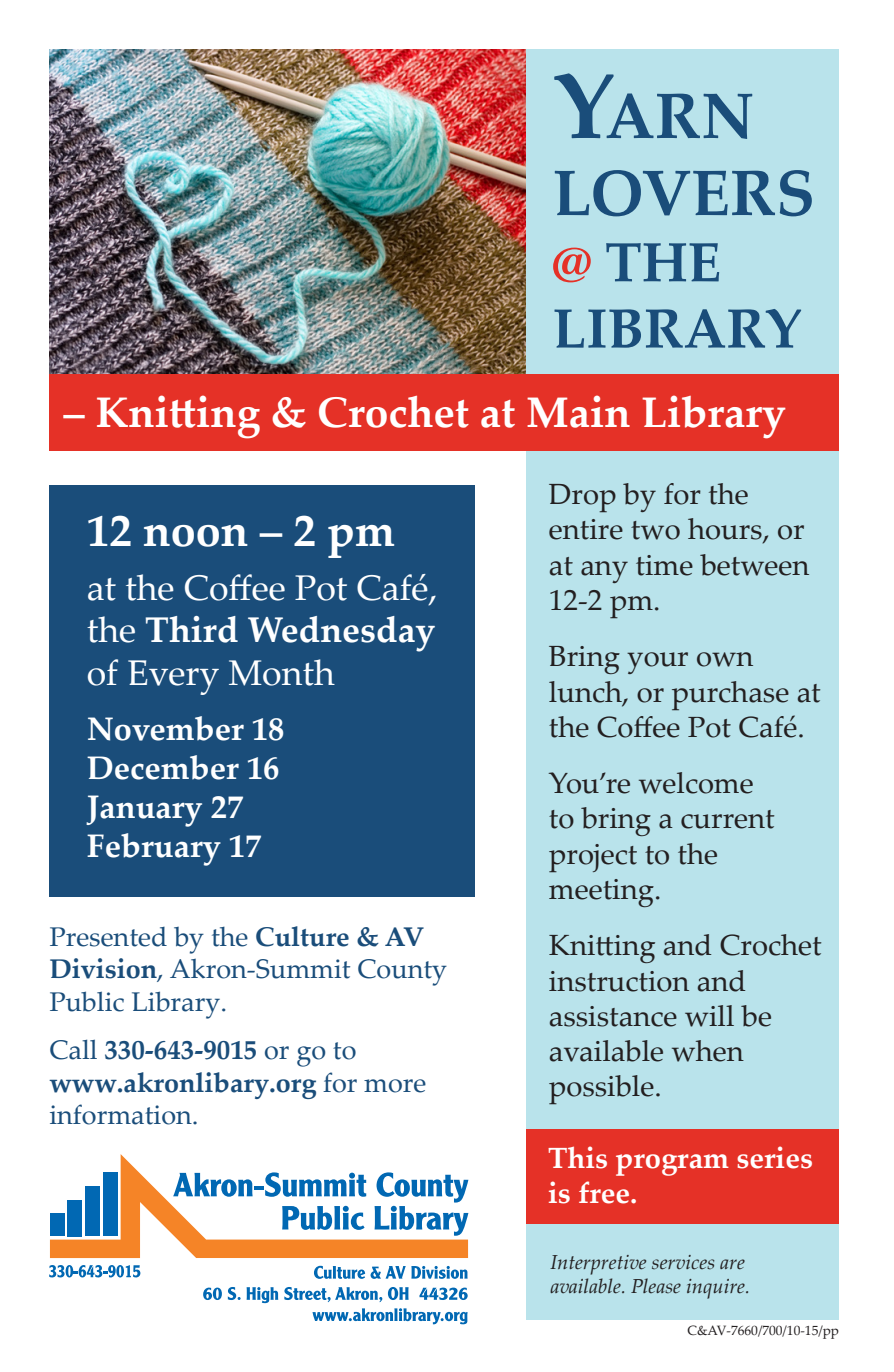
<style>
.page{position:relative;width:894px;height:1372px;background:#fff}
.page>*{position:absolute;margin:0;border:0;box-sizing:border-box;transform-origin:0 0}
.t1{font:700 64.12px/77px "Palatino Linotype";color:#1a4d7a}
.t2{font:700 55.12px/66.1px "Palatino Linotype";color:#1a4d7a}
.t3{font:700 45.23px "Palatino Linotype";color:#fff}
.t4{font:700 42.75px "Palatino Linotype";color:#fff}
.t5{font:35.77px "Palatino Linotype";color:#fff}
.t6{font:700 35.77px "Palatino Linotype";color:#fff}
.t7{font:700 32.62px "Palatino Linotype";color:#fff}
.t8{font:29.25px/35.1px "Palatino Linotype";color:#231f20}
.t9{font:700 29.25px/35.1px "Palatino Linotype";color:#fff}
.t10{font:27px/32.4px "Palatino Linotype";color:#1a4d7a}
.t11{font:700 27px/32.4px "Palatino Linotype";color:#1a4d7a}
.t12{font:italic 20.25px/24.3px "Palatino Linotype";color:#231f20}
.t13{font:13.5px "Palatino Linotype";color:#231f20}
.s1{font-size:92.25px}
.s2{color:#e53127}
.s3{font-weight:400}
.s4{font-weight:700}
</style>
<div class="page">
<img style="left:49px;top:49px;width:478px;height:325px">
<div style="left:49px;top:485px;width:426px;height:411px;background:#1a4d7a"></div>
<div style="left:527px;top:49px;width:312px;height:1270px;background:#b9e3eb"></div>
<div style="left:527px;top:1129px;width:312px;height:94px;background:#e53127"></div>
<div style="left:49px;top:374px;width:790px;height:77px;background:#e53127"></div>
<svg style="left:314px;top:1265px;width:51px;height:13px"></svg>
<svg style="left:371px;top:1265px;width:97px;height:13px"></svg>
<svg style="left:203px;top:1287px;width:19px;height:12px"></svg>
<svg style="left:228px;top:1287px;width:13px;height:12px"></svg>
<svg style="left:247px;top:1287px;width:31px;height:16px"></svg>
<svg style="left:284px;top:1287px;width:98px;height:15px"></svg>
<svg style="left:388px;top:1287px;width:21px;height:12px"></svg>
<svg style="left:419px;top:1287px;width:49px;height:12px"></svg>
<svg style="left:312px;top:1308px;width:156px;height:16px"></svg>
<svg style="left:49px;top:1265px;width:91px;height:12px"></svg>
<svg style="left:50px;top:1154px;width:418px;height:103px"></svg>
<p class="t1" style="left:553px;top:75px;width:264px"><span class="s1">Y</span>ARN<br>LOVERS</p>
<p class="t2" style="left:553px;top:227px;width:250px"><span class="s2">@</span> THE<br>LIBRARY</p>
<p class="t4" style="left:64px;top:382px;width:724px">– Knitting &amp; Crochet at Main Library</p>
<p class="t3" style="left:87px;top:498px;width:310px">12 noon – 2 pm</p>
<p class="t5" style="left:87px;top:562px;width:352px">at the Coffee Pot Café,</p>
<p class="t6" style="left:87px;top:605px;width:350px"><span class="s3">the</span> Third Wednesday</p>
<p class="t5" style="left:87px;top:647px;width:250px">of Every Month</p>
<p class="t7" style="left:87px;top:705px;width:199px">November 18</p>
<p class="t7" style="left:87px;top:745px;width:194px">December 16</p>
<p class="t7" style="left:87px;top:784px;width:158px">January 27</p>
<p class="t7" style="left:87px;top:823px;width:176px">February 17</p>
<p class="t10" style="left:49px;top:919px;width:399px">Presented by the <span class="s4">Culture &amp; AV<br>Division</span>, Akron-Summit County<br>Public Library.</p>
<p class="t11" style="left:49px;top:1033px;width:379px"><span class="s3">Call</span> 330-643-9015 <span class="s3">or go to </span>www.akronlibary.org <span class="s3">for more information.</span></p>
<p class="t8" style="left:549px;top:475px;width:262px">Drop by for the entire two hours, or at any time between<br>12-2 pm.</p>
<p class="t8" style="left:549px;top:637px;width:273px">Bring your own lunch, or purchase at the Coffee Pot Café.</p>
<p class="t8" style="left:549px;top:764px;width:227px">You’re welcome to bring a current project to the meeting.</p>
<p class="t8" style="left:549px;top:926px;width:274px">Knitting and Crochet instruction and assistance will be available when possible.</p>
<p class="t9" style="left:548px;top:1139px;width:266px">This program series is free.</p>
<p class="t12" style="left:550px;top:1249px;width:201px">Interpretive services are available. Please inquire.</p>
<p class="t13" style="left:687px;top:1320px;width:153px">C&amp;AV-7660/700/10-15/pp</p>
</div>
